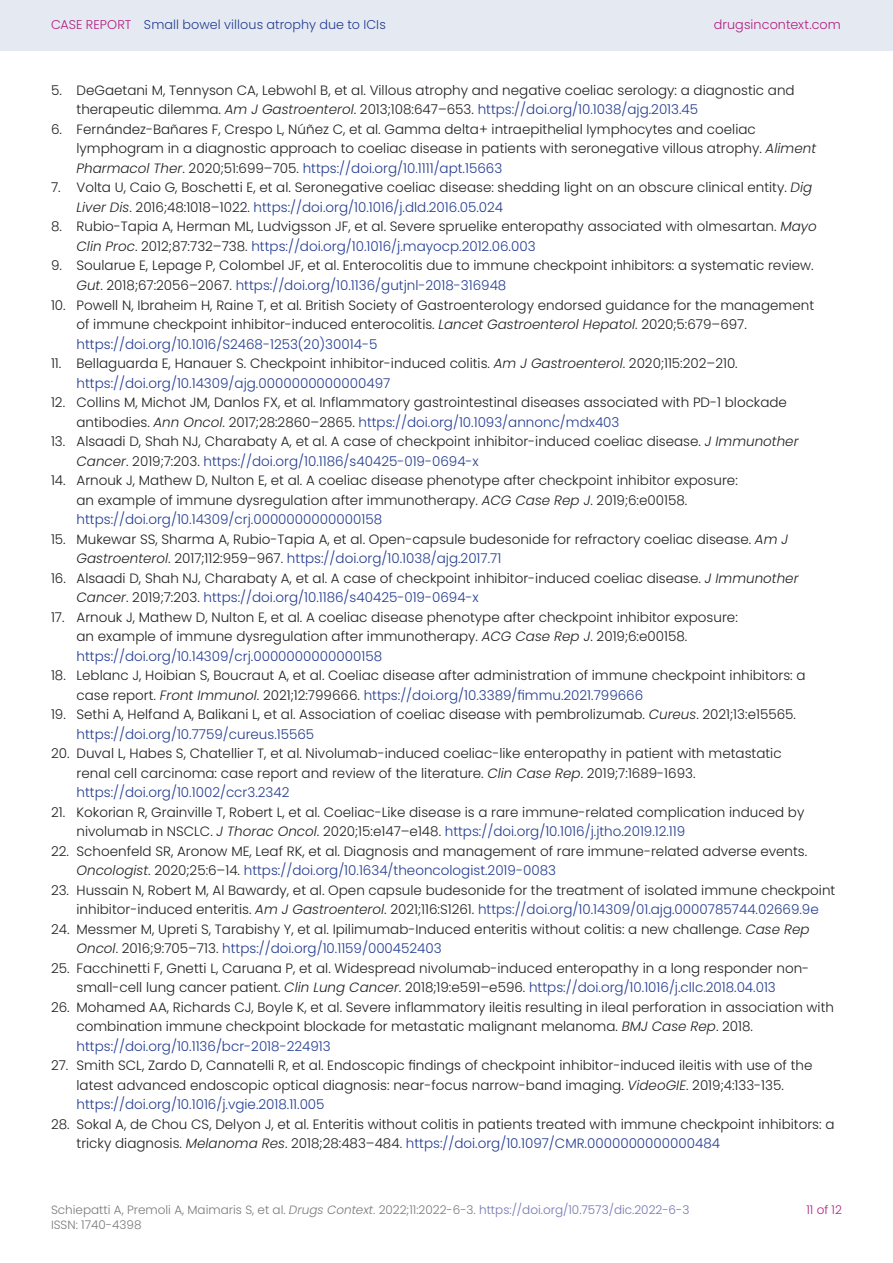
<style>
.page{position:relative;width:893px;height:1263px;background:#fff}
.page>*{position:absolute;margin:0;border:0;box-sizing:border-box;transform-origin:0 0}
.REF_TX{font:300 13.5px/19.5px "Poppins";color:#231f20}
.t1{font:300 12.75px "Poppins";letter-spacing:.01em;color:#243d91}
.t2{font:300 12.75px "Poppins";letter-spacing:.01em;color:#b21f81}
.t3{font:300 12px "Poppins";color:#7c7878}
.t4{font:300 12px "Poppins";color:#b21f81}
.s1{color:#b21f81}
.s2{font-style:italic}
.s3{color:#243d91}
.s4{color:#7376b2}
</style>
<div class="page">
<div style="left:0;top:0;width:893px;height:51px;background:#e5eaf2"></div>
<p class="t1" style="left:51px;top:17px;width:336px"><span class="s1">CASE REPORT</span> Small bowel villous atrophy due to ICIs</p>
<p class="t2" style="left:714px;top:17px;width:129px">drugsincontext.com</p>
<p class="REF_TX" style="left:77px;top:81px;width:720px;text-indent:-25px">5. DeGaetani M, Tennyson CA, Lebwohl B, et al. Villous atrophy and negative coeliac serology: a diagnostic and therapeutic dilemma. <span class="s2">Am J Gastroenterol</span>. 2013;108:647–653. <span class="s3">https://doi.org/10.1038/ajg.2013.45</span></p>
<p class="REF_TX" style="left:77px;top:120px;width:741px;text-indent:-25px">6. Fernández-Bañares F, Crespo L, Núñez C, et al. Gamma delta+ intraepithelial lymphocytes and coeliac lymphogram in a diagnostic approach to coeliac disease in patients with seronegative villous atrophy. <span class="s2">Aliment<br>Pharmacol Ther</span>. 2020;51:699–705. <span class="s3">https://doi.org/10.1111/apt.15663</span></p>
<p class="REF_TX" style="left:77px;top:178px;width:737px;text-indent:-25px">7. Volta U, Caio G, Boschetti E, et al. Seronegative coeliac disease: shedding light on an obscure clinical entity. <span class="s2">Dig<br>Liver Dis</span>. 2016;48:1018–1022. <span class="s3">https://doi.org/10.1016/j.dld.2016.05.024</span></p>
<p class="REF_TX" style="left:77px;top:217px;width:742px;text-indent:-25px">8. Rubio-Tapia A, Herman ML, Ludvigsson JF, et al. Severe spruelike enteropathy associated with olmesartan. <span class="s2">Mayo<br>Clin Proc</span>. 2012;87:732–738. <span class="s3">https://doi.org/10.1016/j.mayocp.2012.06.003</span></p>
<p class="REF_TX" style="left:77px;top:256px;width:739px;text-indent:-25px">9. Soularue E, Lepage P, Colombel JF, et al. Enterocolitis due to immune checkpoint inhibitors: a systematic review.<br><span class="s2">Gut</span>. 2018;67:2056–2067. <span class="s3">https://doi.org/10.1136/gutjnl-2018-316948</span></p>
<p class="REF_TX" style="left:77px;top:295px;width:739px;text-indent:-25px">10. Powell N, Ibraheim H, Raine T, et al. British Society of Gastroenterology endorsed guidance for the management of immune checkpoint inhibitor-induced enterocolitis. <span class="s2">Lancet Gastroenterol Hepatol</span>. 2020;5:679–697. <span class="s3">https://doi.org/10.1016/S2468-1253(20)30014-5</span></p>
<p class="REF_TX" style="left:77px;top:354px;width:663px;text-indent:-25px">11. Bellaguarda E, Hanauer S. Checkpoint inhibitor-induced colitis. <span class="s2">Am J Gastroenterol</span>. 2020;115:202–210. <span class="s3">https://doi.org/10.14309/ajg.0000000000000497</span></p>
<p class="REF_TX" style="left:77px;top:393px;width:712px;text-indent:-25px">12. Collins M, Michot JM, Danlos FX, et al. Inflammatory gastrointestinal diseases associated with PD-1 blockade antibodies. <span class="s2">Ann Oncol</span>. 2017;28:2860–2865. <span class="s3">https://doi.org/10.1093/annonc/mdx403</span></p>
<p class="REF_TX" style="left:77px;top:432px;width:723px;text-indent:-25px">13. Alsaadi D, Shah NJ, Charabaty A, et al. A case of checkpoint inhibitor-induced coeliac disease. <span class="s2">J Immunother<br>Cancer</span>. 2019;7:203. <span class="s3">https://doi.org/10.1186/s40425-019-0694-x</span></p>
<p class="REF_TX" style="left:77px;top:471px;width:663px;text-indent:-25px">14. Arnouk J, Mathew D, Nulton E, et al. A coeliac disease phenotype after checkpoint inhibitor exposure: an example of immune dysregulation after immunotherapy. <span class="s2">ACG Case Rep J</span>. 2019;6:e00158. <span class="s3">https://doi.org/10.14309/crj.0000000000000158</span></p>
<p class="REF_TX" style="left:77px;top:529px;width:713px;text-indent:-25px">15. Mukewar SS, Sharma A, Rubio-Tapia A, et al. Open-capsule budesonide for refractory coeliac disease. <span class="s2">Am J<br>Gastroenterol</span>. 2017;112:959–967. <span class="s3">https://doi.org/10.1038/ajg.2017.71</span></p>
<p class="REF_TX" style="left:77px;top:568px;width:723px;text-indent:-25px">16. Alsaadi D, Shah NJ, Charabaty A, et al. A case of checkpoint inhibitor-induced coeliac disease. <span class="s2">J Immunother<br>Cancer</span>. 2019;7:203. <span class="s3">https://doi.org/10.1186/s40425-019-0694-x</span></p>
<p class="REF_TX" style="left:77px;top:607px;width:663px;text-indent:-25px">17. Arnouk J, Mathew D, Nulton E, et al. A coeliac disease phenotype after checkpoint inhibitor exposure: an example of immune dysregulation after immunotherapy. <span class="s2">ACG Case Rep J</span>. 2019;6:e00158. <span class="s3">https://doi.org/10.14309/crj.0000000000000158</span></p>
<p class="REF_TX" style="left:77px;top:666px;width:731px;text-indent:-25px">18. Leblanc J, Hoibian S, Boucraut A, et al. Coeliac disease after administration of immune checkpoint inhibitors: a case report. <span class="s2">Front Immunol</span>. 2021;12:799666. <span class="s3">https://doi.org/10.3389/fimmu.2021.799666</span></p>
<p class="REF_TX" style="left:77px;top:705px;width:721px;text-indent:-25px">19. Sethi A, Helfand A, Balikani L, et al. Association of coeliac disease with pembrolizumab. <span class="s2">Cureus</span>. 2021;13:e15565. <span class="s3">https://doi.org/10.7759/cureus.15565</span></p>
<p class="REF_TX" style="left:77px;top:744px;width:707px;text-indent:-25px">20. Duval L, Habes S, Chatellier T, et al. Nivolumab-induced coeliac-like enteropathy in patient with metastatic renal cell carcinoma: case report and review of the literature. <span class="s2">Clin Case Rep</span>. 2019;7:1689-1693. <span class="s3">https://doi.org/10.1002/ccr3.2342</span></p>
<p class="REF_TX" style="left:77px;top:802px;width:729px;text-indent:-25px">21. Kokorian R, Grainville T, Robert L, et al. Coeliac-Like disease is a rare immune-related complication induced by nivolumab in NSCLC. <span class="s2">J Thorac Oncol</span>. 2020;15:e147–e148. <span class="s3">https://doi.org/10.1016/j.jtho.2019.12.119</span></p>
<p class="REF_TX" style="left:77px;top:841px;width:732px;text-indent:-25px">22. Schoenfeld SR, Aronow ME, Leaf RK, et al. Diagnosis and management of rare immune-related adverse events.<br><span class="s2">Oncologist</span>. 2020;25:6–14. <span class="s3">https://doi.org/10.1634/theoncologist.2019-0083</span></p>
<p class="REF_TX" style="left:77px;top:880px;width:760px;text-indent:-25px">23. Hussain N, Robert M, Al Bawardy, et al. Open capsule budesonide for the treatment of isolated immune checkpoint inhibitor-induced enteritis. <span class="s2">Am J Gastroenterol</span>. 2021;116:S1261. <span class="s3">https://doi.org/10.14309/01.ajg.0000785744.02669.9e</span></p>
<p class="REF_TX" style="left:77px;top:919px;width:735px;text-indent:-25px">24. Messmer M, Upreti S, Tarabishy Y, et al. Ipilimumab-Induced enteritis without colitis: a new challenge. <span class="s2">Case Rep<br>Oncol</span>. 2016;9:705–713. <span class="s3">https://doi.org/10.1159/000452403</span></p>
<p class="REF_TX" style="left:51px;top:958px;width:760px;text-align:center">25. Facchinetti F, Gnetti L, Caruana P, et al. Widespread nivolumab-induced enteropathy in a long responder non&shy;small-cell lung cancer patient. <span class="s2">Clin Lung Cancer</span>. 2018;19:e591–e596. <span class="s3">https://doi.org/10.1016/j.cllc.2018.04.013</span></p>
<p class="REF_TX" style="left:77px;top:997px;width:759px;text-indent:-25px">26. Mohamed AA, Richards CJ, Boyle K, et al. Severe inflammatory ileitis resulting in ileal perforation in association with combination immune checkpoint blockade for metastatic malignant melanoma. <span class="s2">BMJ Case Rep</span>. 2018. <span class="s3">https://doi.org/10.1136/bcr-2018-224913</span></p>
<p class="REF_TX" style="left:77px;top:1056px;width:737px;text-indent:-25px">27. Smith SCL, Zardo D, Cannatelli R, et al. Endoscopic findings of checkpoint inhibitor-induced ileitis with use of the latest advanced endoscopic optical diagnosis: near-focus narrow-band imaging. <span class="s2">VideoGIE</span>. 2019;4:133-135. <span class="s3">https://doi.org/10.1016/j.vgie.2018.11.005</span></p>
<p class="REF_TX" style="left:77px;top:1114px;width:759px;text-indent:-25px">28. Sokal A, de Chou CS, Delyon J, et al. Enteritis without colitis in patients treated with immune checkpoint inhibitors: a tricky diagnosis. <span class="s2">Melanoma Res</span>. 2018;28:483–484. <span class="s3">https://doi.org/10.1097/CMR.0000000000000484</span></p>
<p class="t3" style="left:51px;top:1203px;width:640px">Schiepatti A, Premoli A, Maimaris S, et al. <span class="s2">Drugs Context</span>. 2022;11:2022-6-3. <span class="s4">https://doi.org/10.7573/dic.2022-6-3</span></p>
<p class="t4" style="left:806px;top:1203px;width:37px">11 of 12</p>
<p class="t3" style="left:51px;top:1218px;width:92px">ISSN: 1740-4398</p>
</div>
